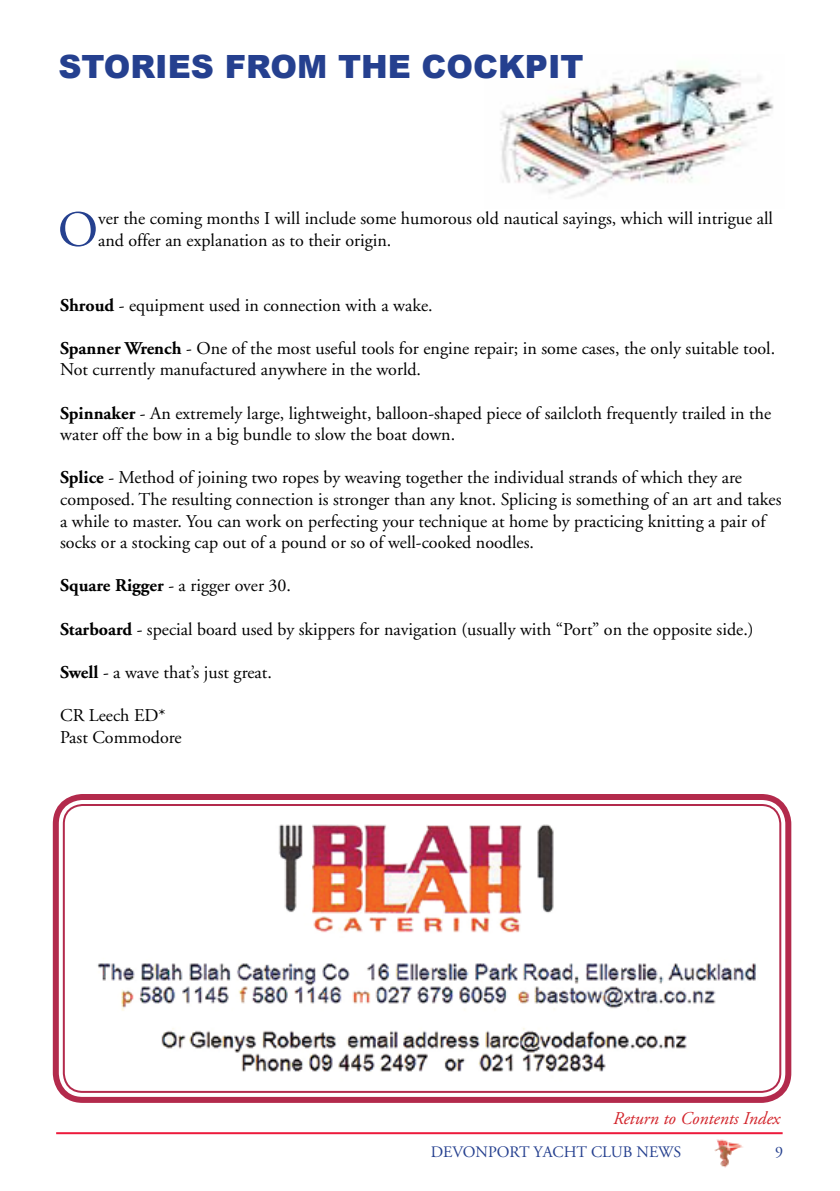
<style>
.page{position:relative;width:840px;height:1191px;background:#fff}
.page>*{position:absolute;margin:0;border:0;box-sizing:border-box;transform-origin:0 0}
.t1{font:50.6px "Adobe Garamond";color:#25408f}
.t2{font:900 32px "Arial";color:#25408f}
.t3{font:18px/21.6px "Adobe Garamond";color:#000}
.t4{font:italic 18px "Adobe Garamond";color:#d2232a}
.t5{font:16px "Adobe Garamond";color:#25408f}
.s1{font-weight:700}
</style>
<div class="page">
<hr style="left:56px;top:1132px;width:726px;height:2px;background:#ed1a3b">
<img style="left:714px;top:1139px;width:29px;height:29px">
<img style="left:500px;top:69px;width:274px;height:129px">
<img style="left:60px;top:801px;width:724px;height:295px">
<div style="left:53px;top:794px;width:737px;height:308px;border:6px solid #b32a4c;border-radius:27px"></div>
<div style="left:63px;top:804px;width:717px;height:288px;border:2px solid #b32a4c;border-radius:19px"></div>
<h2 class="t2" style="left:58px;top:43px;width:526px">STORIES FROM THE COCKPIT</h2>
<h1 class="t1" style="left:58px;top:203px;width:42px">O</h1>
<p class="t3" style="left:98px;top:208px;width:676px">ver the coming months I will include some humorous old nautical sayings, which will intrigue all and offer an explanation as to their origin.</p>
<p class="t3" style="left:60px;top:294px;width:374px"><span class="s1">Shroud</span> - equipment used in connection with a wake.</p>
<p class="t3" style="left:60px;top:338px;width:716px"><span class="s1">Spanner Wrench</span> - One of the most useful tools for engine repair; in some cases, the only suitable tool.<br>Not currently manufactured anywhere in the world.</p>
<p class="t3" style="left:60px;top:402px;width:712px"><span class="s1">Spinnaker</span> - An extremely large, lightweight, balloon-shaped piece of sailcloth frequently trailed in the water off the bow in a big bundle to slow the boat down.</p>
<p class="t3" style="left:60px;top:467px;width:722px"><span class="s1">Splice</span> - Method of joining two ropes by weaving together the individual strands of which they are composed. The resulting connection is stronger than any knot. Splicing is something of an art and takes a while to master. You can work on perfecting your technique at home by practicing knitting a pair of socks or a stocking cap out of a pound or so of well-cooked noodles.</p>
<p class="t3" style="left:60px;top:575px;width:232px"><span class="s1">Square Rigger</span> - a rigger over 30.</p>
<p class="t3" style="left:60px;top:618px;width:694px"><span class="s1">Starboard</span> - special board used by skippers for navigation (usually with “Port” on the opposite side.)</p>
<p class="t3" style="left:60px;top:662px;width:213px"><span class="s1">Swell</span> - a wave that’s just great.</p>
<p class="t3" style="left:60px;top:705px;width:123px">CR Leech ED*<br>Past Commodore</p>
<p class="t4" style="left:613px;top:1109px;width:168px">Return to Contents Index</p>
<p class="t5" style="left:430px;top:1143px;width:252px">DEVONPORT YACHT CLUB NEWS</p>
<p class="t5" style="left:774px;top:1143px;width:9px">9</p>
</div>
